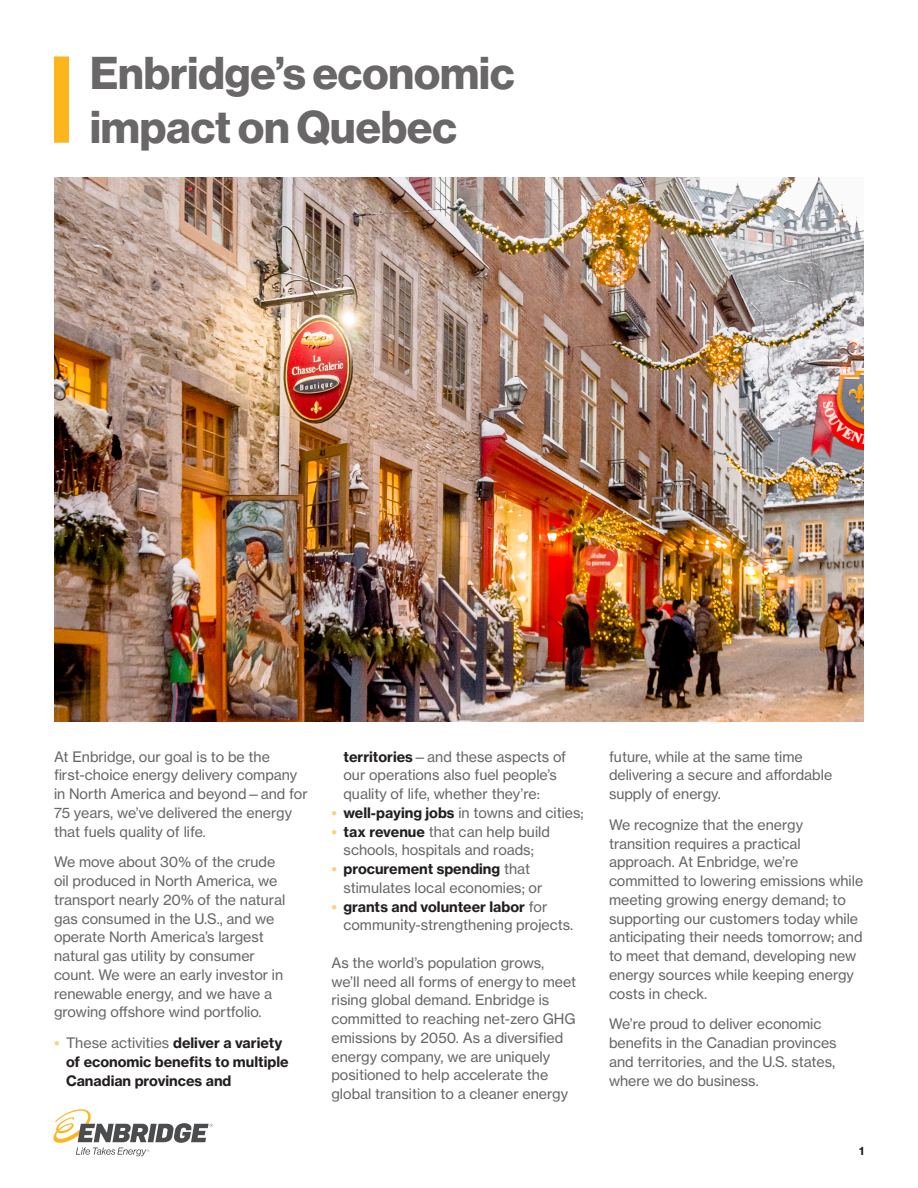
<style>
.page{position:relative;width:918px;height:1188px;background:#fff}
.page>*{position:absolute;margin:0;border:0;box-sizing:border-box;transform-origin:0 0}
.t1{font:45px/54px "N Haas Grotesk DS Std 75 Bd";color:#696768}
.Intro_Body{font:14.25px/18.8px "N Haas Grotesk TX Std 55 Rg";color:#67676a}
.t2{font:14.25px/18.8px "N Haas Grotesk TX Std 75 Bd";color:#231f20}
.t3{font:11.25px "N Haas Grotesk TX Std 75 Bd";color:#231f20}
.s1{color:#ffd077}
.s2{font-family:"N Haas Grotesk TX Std 55 Rg";color:#67676a}
.s3{font-family:"N Haas Grotesk TX Std 75 Bd";color:#231f20}
.s4{font-family:"N Haas Grotesk TX Std 75 Bd";color:#ffd077}
</style>
<div class="page">
<svg style="left:54px;top:1109px;width:159px;height:47px"></svg>
<div style="left:54px;top:56px;width:15px;height:87px;background:#fcb61c"></div>
<img style="left:54px;top:177px;width:810px;height:544px">
<p class="t1" style="left:90px;top:47px;width:426px">Enbridge’s economic impact on Quebec</p>
<p class="Intro_Body" style="left:54px;top:747px;width:255px">At Enbridge, our goal is to be the first-choice energy delivery company in North America and beyond—and for 75 years, we’ve delivered the energy that fuels quality of life.</p>
<p class="Intro_Body" style="left:54px;top:853px;width:233px">We move about 30% of the crude oil produced in North America, we transport nearly 20% of the natural gas consumed in the U.S., and we operate North America’s largest natural gas utility by consumer count. We were an early investor in renewable energy, and we have a growing offshore wind portfolio.</p>
<p class="t2" style="left:66px;top:1034px;width:224px;text-indent:-12px"><span class="s1">•</span> <span class="s2">These activities</span> deliver a variety of economic benefits to multiple<br>Canadian provinces and</p>
<p class="Intro_Body" style="left:344px;top:747px;width:224px"><span class="s3">territories</span>—and these aspects of our operations also fuel people’s quality of life, whether they’re:</p>
<p class="Intro_Body" style="left:332px;top:803px;width:254px"><span class="s4">•</span> <span class="s3">well-paying jobs</span> in towns and cities;</p>
<p class="Intro_Body" style="left:332px;top:822px;width:220px;text-align:center"><span class="s4">•</span> <span class="s3">tax revenue</span> that can help build schools, hospitals and roads;</p>
<p class="Intro_Body" style="left:344px;top:860px;width:200px;text-indent:-12px"><span class="s4">•</span> <span class="s3">procurement spending</span> that stimulates local economies; or</p>
<p class="Intro_Body" style="left:344px;top:897px;width:231px;text-indent:-12px"><span class="s4">•</span> <span class="s3">grants and volunteer labor</span> for community-strengthening projects.</p>
<p class="Intro_Body" style="left:332px;top:953px;width:246px">As the world’s population grows,<br>we’ll need all forms of energy to meet rising global demand. Enbridge is committed to reaching net-zero GHG emissions by 2050. As a diversified energy company, we are uniquely positioned to help accelerate the global transition to a cleaner energy</p>
<p class="Intro_Body" style="left:609px;top:747px;width:225px">future, while at the same time delivering a secure and affordable supply of energy.</p>
<p class="Intro_Body" style="left:609px;top:815px;width:256px">We recognize that the energy transition requires a practical approach. At Enbridge, we’re committed to lowering emissions while meeting growing energy demand; to supporting our customers today while anticipating their needs tomorrow; and to meet that demand, developing new energy sources while keeping energy costs in check.</p>
<p class="Intro_Body" style="left:609px;top:1015px;width:229px">We’re proud to deliver economic benefits in the Canadian provinces and territories, and the U.S. states, where we do business.</p>
<p class="t3" style="left:859px;top:1144px;width:6px">1</p>
</div>
